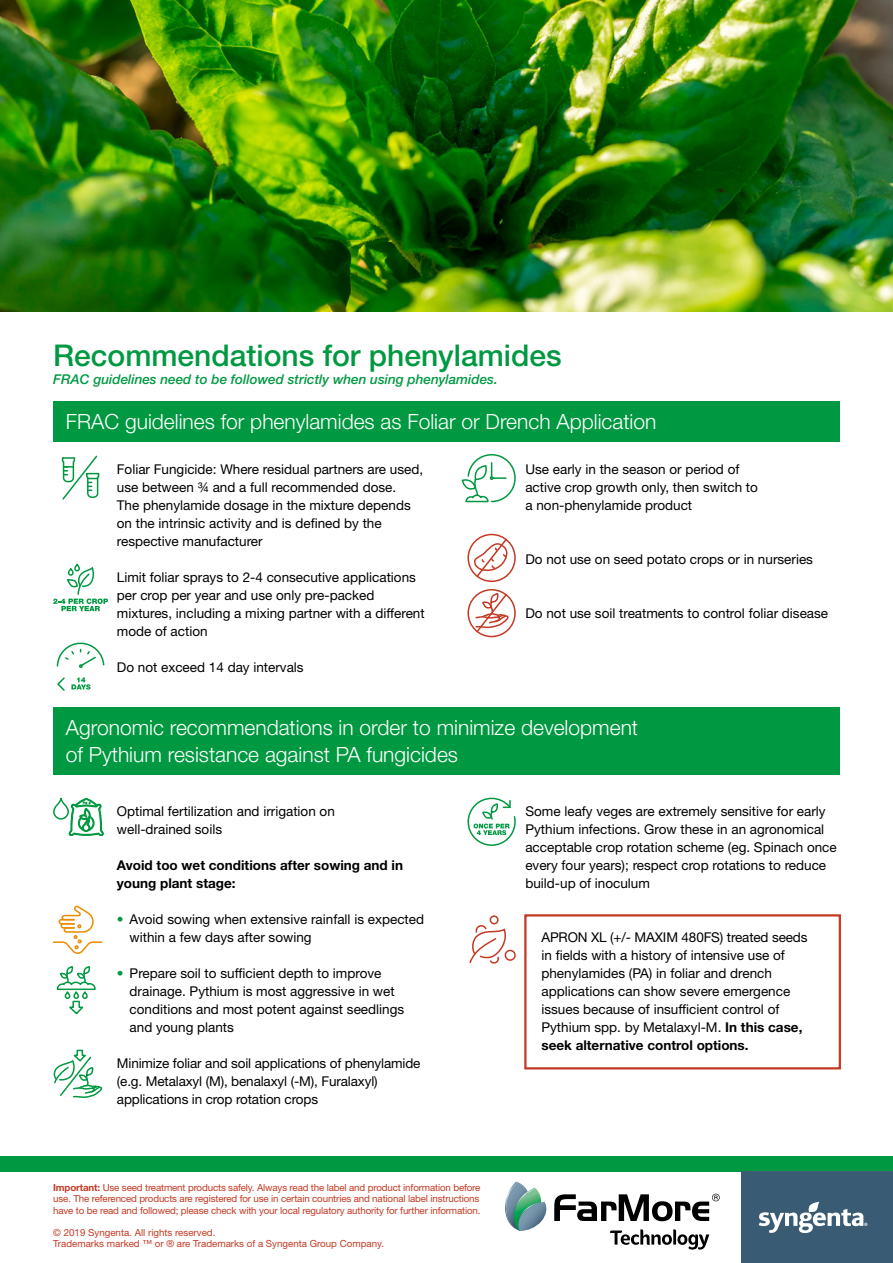
<style>
.page{position:relative;width:893px;height:1263px;background:#fff}
.page>*{position:absolute;margin:0;border:0;box-sizing:border-box;transform-origin:0 0}
.t1{font:500 30px "Helvetica Neue LT Std";color:#009941}
.t2{font:300 21px/27px "Helvetica Neue LT Std";color:#fff}
.t3{font:13.5px/18px "Helvetica Neue LT Std";color:#000}
.t4{font:italic 500 13.5px "Helvetica Neue LT Std";color:#009941}
.t5{font:700 13.5px/18px "Helvetica Neue LT Std";color:#000}
.t6{font:9.75px/11.2px "Helvetica Neue LT Std";letter-spacing:-.015em;color:#c43923}
.s1{color:#009941}
.s2{font-weight:700}
</style>
<div class="page">
<div style="left:0;top:1156px;width:893px;height:16px;background:#009941"></div>
<div style="left:741px;top:1172px;width:152px;height:91px;background:#395b73"></div>
<svg style="left:759px;top:1202px;width:108px;height:31px"></svg>
<div style="left:488px;top:1168px;width:245px;height:94px;background:#fff"></div>
<svg style="left:554px;top:1194px;width:166px;height:27px"></svg>
<svg style="left:610px;top:1229px;width:99px;height:20px"></svg>
<svg style="left:505px;top:1181px;width:42px;height:50px"></svg>
<div style="left:524px;top:914px;width:317px;height:155px;border:2px solid #c43923"></div>
<div style="left:53px;top:402px;width:787px;height:40px;background:#009941"></div>
<div style="left:53px;top:708px;width:787px;height:67px;background:#009941"></div>
<svg style="left:62px;top:456px;width:37px;height:44px"></svg>
<svg style="left:53px;top:564px;width:55px;height:47px"></svg>
<svg style="left:57px;top:643px;width:47px;height:25px"></svg>
<svg style="left:57px;top:677px;width:34px;height:14px"></svg>
<svg style="left:462px;top:454px;width:54px;height:48px"></svg>
<div style="left:467px;top:589px;width:49px;height:48px;border:2px solid #c43923;border-radius:50%"></div>
<svg style="left:474px;top:593px;width:37px;height:41px"></svg>
<div style="left:467px;top:534px;width:49px;height:48px;border:2px solid #c43923;border-radius:50%"></div>
<svg style="left:473px;top:537px;width:35px;height:41px"></svg>
<svg style="left:68px;top:798px;width:36px;height:38px"></svg>
<div style="left:53px;top:798px;width:16px;height:22px;border:2px solid #009941;border-radius:7px"></div>
<svg style="left:53px;top:906px;width:49px;height:48px"></svg>
<svg style="left:57px;top:967px;width:39px;height:47px"></svg>
<svg style="left:54px;top:1050px;width:48px;height:48px"></svg>
<svg style="left:467px;top:798px;width:49px;height:48px"></svg>
<svg style="left:469px;top:923px;width:38px;height:41px"></svg>
<div style="left:490px;top:915px;width:9px;height:9px;border:2px solid #c43923;border-radius:50%"></div>
<div style="left:505px;top:950px;width:11px;height:11px;border:2px solid #c43923;border-radius:50%"></div>
<img style="left:0;top:0;width:893px;height:312px">
<h1 class="t1" style="left:53px;top:337px;width:510px">Recommendations for phenylamides</h1>
<p class="t4" style="left:53px;top:371px;width:446px">FRAC guidelines need to be followed strictly when using phenylamides.</p>
<h2 class="t2" style="left:66px;top:408px;width:592px">FRAC guidelines for phenylamides as Foliar or Drench Application</h2>
<p class="t3" style="left:117px;top:460px;width:308px">Foliar Fungicide: Where residual partners are used, use between ¾ and a full recommended dose.<br>The phenylamide dosage in the mixture depends on the intrinsic activity and is defined by the respective manufacturer</p>
<p class="t3" style="left:117px;top:568px;width:309px">Limit foliar sprays to 2-4 consecutive applications per crop per year and use only pre-packed mixtures, including a mixing partner with a different mode of action</p>
<p class="t3" style="left:117px;top:658px;width:188px">Do not exceed 14 day intervals</p>
<p class="t3" style="left:525px;top:460px;width:234px">Use early in the season or period of active crop growth only, then switch to a non-phenylamide product</p>
<p class="t3" style="left:525px;top:549px;width:289px">Do not use on seed potato crops or in nurseries</p>
<p class="t3" style="left:525px;top:603px;width:304px">Do not use soil treatments to control foliar disease</p>
<h2 class="t2" style="left:66px;top:714px;width:574px">Agronomic recommendations in order to minimize development of Pythium resistance against PA fungicides</h2>
<p class="t3" style="left:117px;top:802px;width:220px">Optimal fertilization and irrigation on well-drained soils</p>
<p class="t5" style="left:117px;top:855px;width:288px">Avoid too wet conditions after sowing and in young plant stage:</p>
<p class="t3" style="left:130px;top:910px;width:296px;text-indent:-13px"><span class="s1">•</span> Avoid sowing when extensive rainfall is expected within a few days after sowing</p>
<p class="t3" style="left:130px;top:964px;width:276px;text-indent:-13px"><span class="s1">•</span> Prepare soil to sufficient depth to improve drainage. Pythium is most aggressive in wet conditions and most potent against seedlings and young plants</p>
<p class="t3" style="left:117px;top:1054px;width:305px">Minimize foliar and soil applications of phenylamide (e.g. Metalaxyl (M), benalaxyl (-M), Furalaxyl) applications in crop rotation crops</p>
<p class="t6" style="left:53px;top:1182px;width:429px"><span class="s2">Important:</span> Use seed treatment products safely. Always read the label and product information before use. The referenced products are registered for use in certain countries and national label instructions have to be read and followed; please check with your local regulatory authority for further information.</p>
<p class="t6" style="left:53px;top:1227px;width:332px">© 2019 Syngenta. All rights reserved.<br>Trademarks marked ™ or ® are Trademarks of a Syngenta Group Company.</p>
<p class="t3" style="left:525px;top:802px;width:313px">Some leafy veges are extremely sensitive for early Pythium infections. Grow these in an agronomical acceptable crop rotation scheme (eg. Spinach once every four years); respect crop rotations to reduce build-up of inoculum</p>
<p class="t3" style="left:541px;top:928px;width:268px">APRON XL (+/- MAXIM 480FS) treated seeds in fields with a history of intensive use of phenylamides (PA) in foliar and drench applications can show severe emergence issues because of insufficient control of Pythium spp. by Metalaxyl-M. <span class="s2">In this case, seek alternative control options.</span></p>
</div>
